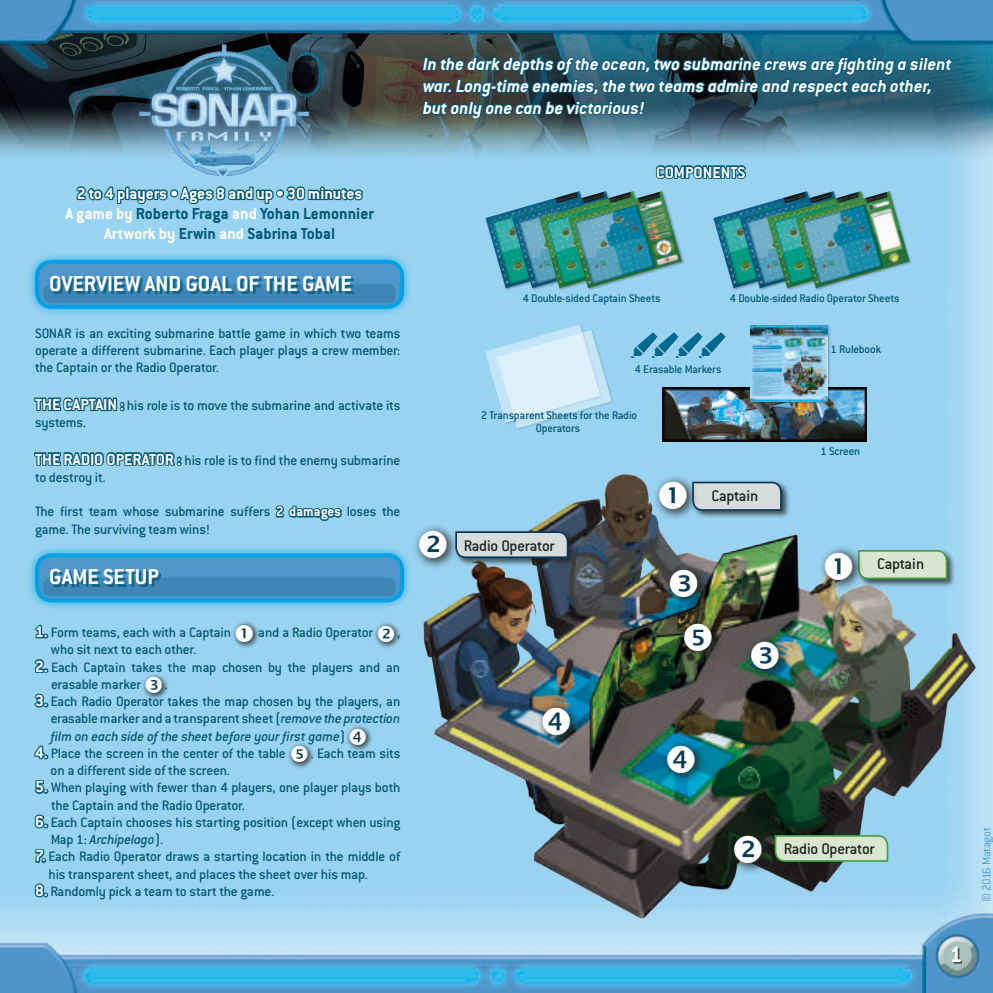
<style>
.page{position:relative;width:993px;height:993px;background:#fff}
.page>*{position:absolute;margin:0;border:0;box-sizing:border-box;transform-origin:0 0}
.t1{font:700 24.62px "Conduit ITC";color:#fff}
.t2{font:700 23.75px "Conduit ITC";color:#fff}
.t3{font:italic 700 19.12px/22px "Conduit ITC";color:#fff}
.t4{font:700 17.5px/20.1px "Conduit ITC";color:#fff;text-align:center}
.t5{font:500 16.75px "Conduit ITC";letter-spacing:-.02em;color:#20221e}
.t6{font:500 15px/17.2px "Conduit ITC";letter-spacing:-.015em;color:#055778}
.t7{font:300 12.75px "Conduit ITC";letter-spacing:-.03em;color:#5096ca}
.t8{font:500 12.25px/13.2px "Conduit ITC";letter-spacing:-.015em;color:#055778;text-align:center}
.s1{color:#055778}
.s2{font-weight:700;font-size:17.5px;color:#fff}
.s3{font-weight:700;color:#fff}
.s4{font-style:italic}
</style>
<div class="page">
<img style="left:0;top:0;width:992px;height:992px">
<div style="left:953px;top:947px;width:8px;height:16px;background:#20221e;opacity:.75"></div>
<img style="left:404px;top:468px;width:588px;height:486px">
<div style="left:690px;top:480px;width:100px;height:39px;background:#20221e;opacity:.75"></div>
<div style="left:856px;top:548px;width:99px;height:39px;background:#20221e;opacity:.75"></div>
<div style="left:652px;top:474px;width:47px;height:47px;background:#20221e;opacity:.75"></div>
<div style="left:412px;top:523px;width:47px;height:47px;background:#20221e;opacity:.75"></div>
<div style="left:727px;top:828px;width:47px;height:47px;background:#20221e;opacity:.75"></div>
<div style="left:744px;top:633px;width:47px;height:48px;background:#20221e;opacity:.75"></div>
<div style="left:535px;top:700px;width:47px;height:47px;background:#20221e;opacity:.75"></div>
<div style="left:660px;top:738px;width:47px;height:47px;background:#20221e;opacity:.75"></div>
<div style="left:453px;top:529px;width:123px;height:37px;background:#20221e;opacity:.75"></div>
<svg style="left:454px;top:530px;width:115px;height:29px;background:#afbcc2"></svg>
<svg style="left:773px;top:834px;width:116px;height:28px;background:#b9d1b4"></svg>
<div style="left:817px;top:544px;width:48px;height:48px;background:#20221e;opacity:.75"></div>
<div style="left:663px;top:562px;width:47px;height:47px;background:#20221e;opacity:.75"></div>
<div style="left:677px;top:616px;width:47px;height:47px;background:#20221e;opacity:.75"></div>
<svg style="left:33px;top:376px;width:92px;height:41px;background:#72b2d2"></svg>
<svg style="left:33px;top:431px;width:149px;height:48px;background:#76b5d5"></svg>
<svg style="left:273px;top:504px;width:70px;height:18px"></svg>
<svg style="left:34px;top:623px;width:14px;height:16px"></svg>
<div style="left:231px;top:619px;width:30px;height:30px;background:#20221e;opacity:.75"></div>
<div style="left:373px;top:620px;width:29px;height:29px;background:#20221e;opacity:.75"></div>
<svg style="left:33px;top:658px;width:15px;height:16px"></svg>
<div style="left:141px;top:672px;width:29px;height:29px;background:#20221e;opacity:.75"></div>
<svg style="left:33px;top:692px;width:15px;height:17px"></svg>
<div style="left:345px;top:724px;width:29px;height:29px;background:#20221e;opacity:.75"></div>
<svg style="left:33px;top:742px;width:15px;height:19px"></svg>
<div style="left:286px;top:741px;width:29px;height:29px;background:#20221e;opacity:.75"></div>
<svg style="left:33px;top:776px;width:15px;height:19px"></svg>
<svg style="left:33px;top:812px;width:15px;height:17px"></svg>
<svg style="left:34px;top:847px;width:12px;height:17px"></svg>
<svg style="left:33px;top:882px;width:15px;height:16px"></svg>
<div style="left:27px;top:251px;width:385px;height:66px;background:#00a1e3;opacity:.75"></div>
<div style="left:37px;top:262px;width:365px;height:45px;background:#5096ca;border-radius:15px"></div>
<div style="left:35px;top:260px;width:369px;height:49px;border:4px solid #00a1e3;border-radius:15px"></div>
<div style="left:35px;top:276px;width:369px;height:35px;background:#00a1e3;opacity:.75"></div>
<div style="left:44px;top:284px;width:351px;height:19px;background:#3d86b5;border-radius:7px"></div>
<div style="left:53px;top:278px;width:300px;height:15px;background:#055778;opacity:.75"></div>
<div style="left:27px;top:545px;width:385px;height:65px;background:#00a1e3;opacity:.75"></div>
<div style="left:37px;top:555px;width:365px;height:45px;background:#5096ca;border-radius:15px"></div>
<div style="left:35px;top:553px;width:369px;height:49px;border:4px solid #00a1e3;border-radius:15px"></div>
<div style="left:35px;top:569px;width:369px;height:35px;background:#00a1e3;opacity:.75"></div>
<div style="left:44px;top:578px;width:351px;height:18px;background:#3d86b5;border-radius:7px"></div>
<div style="left:53px;top:571px;width:108px;height:16px;background:#055778;opacity:.75"></div>
<svg style="left:74px;top:181px;width:96px;height:25px;background:#61a4c3"></svg>
<div style="left:170px;top:189px;width:8px;height:8px;border:2px solid #055778;border-radius:3px"></div>
<svg style="left:178px;top:178px;width:97px;height:27px;background:#64a6c6"></svg>
<div style="left:276px;top:189px;width:8px;height:8px;border:2px solid #055778;border-radius:3px"></div>
<svg style="left:284px;top:185px;width:81px;height:17px"></svg>
<svg style="left:421px;top:0;width:532px;height:136px;background:#2f6d87"></svg>
<img style="left:135px;top:43px;width:177px;height:135px">
<img style="left:485px;top:191px;width:26px;height:97px">
<img style="left:512px;top:191px;width:27px;height:97px">
<img style="left:539px;top:191px;width:28px;height:97px">
<div style="left:567px;top:191px;width:117px;height:100px;background:#20221e;opacity:.3"></div>
<img style="left:568px;top:191px;width:114px;height:97px">
<img style="left:713px;top:191px;width:26px;height:97px">
<img style="left:739px;top:191px;width:27px;height:97px">
<img style="left:767px;top:191px;width:28px;height:97px">
<div style="left:795px;top:191px;width:117px;height:100px;background:#20221e;opacity:.3"></div>
<img style="left:795px;top:191px;width:114px;height:97px">
<div style="left:496px;top:330px;width:118px;height:101px;background:#99d3f2"></div>
<svg style="left:484px;top:324px;width:128px;height:105px"></svg>
<img style="left:630px;top:332px;width:21px;height:27px">
<img style="left:651px;top:332px;width:24px;height:27px">
<img style="left:675px;top:332px;width:23px;height:27px">
<img style="left:698px;top:332px;width:27px;height:27px">
<img style="left:662px;top:388px;width:204px;height:53px">
<div style="left:750px;top:324px;width:80px;height:81px;background:#20221e;opacity:.3"></div>
<img style="left:750px;top:325px;width:77px;height:77px">
<svg style="left:654px;top:152px;width:94px;height:38px;background:#6aabca"></svg>
<svg style="left:659px;top:481px;width:123px;height:30px;background:#95a9b4"></svg>
<svg style="left:419px;top:530px;width:27px;height:28px"></svg>
<svg style="left:734px;top:835px;width:27px;height:28px"></svg>
<svg style="left:751px;top:640px;width:27px;height:28px"></svg>
<svg style="left:542px;top:707px;width:28px;height:28px"></svg>
<svg style="left:667px;top:745px;width:27px;height:28px"></svg>
<svg style="left:824px;top:549px;width:124px;height:31px;background:#9ab9aa"></svg>
<svg style="left:670px;top:569px;width:27px;height:27px"></svg>
<svg style="left:684px;top:623px;width:27px;height:28px"></svg>
<svg style="left:236px;top:624px;width:17px;height:17px"></svg>
<svg style="left:378px;top:625px;width:16px;height:16px"></svg>
<svg style="left:145px;top:676px;width:17px;height:17px"></svg>
<svg style="left:350px;top:728px;width:16px;height:17px"></svg>
<svg style="left:291px;top:745px;width:16px;height:17px"></svg>
<p class="t4" style="left:65px;top:183px;width:310px">2 to 4 players • Ages 8 and up • 30 minutes<br>A game by <span class="s1">Roberto Fraga</span> and <span class="s1">Yohan Lemonnier<br></span>Artwork by <span class="s1">Erwin</span> and <span class="s1">Sabrina Tobal</span></p>
<h2 class="t2" style="left:49px;top:269px;width:304px">OVERVIEW AND GOAL OF THE GAME</h2>
<p class="t6" style="left:35px;top:324px;width:367px;text-align:justify">SONAR is an exciting submarine battle game in which two teams operate a different submarine. Each player plays a crew member: the Captain or the Radio Operator.</p>
<p class="t6" style="left:35px;top:396px;width:367px"><span class="s2">THE CAPTAIN :</span> his role is to move the submarine and activate its systems.</p>
<p class="t6" style="left:35px;top:451px;width:367px"><span class="s2">THE RADIO OPERATOR :</span> his role is to find the enemy submarine to destroy it.</p>
<p class="t6" style="left:35px;top:503px;width:367px">The first team whose submarine suffers <span class="s3">2 damages</span> loses the game. The surviving team wins!</p>
<h2 class="t2" style="left:49px;top:563px;width:111px">GAME SETUP</h2>
<p class="t6" style="left:35px;top:623px;width:197px"><span class="s2">1.</span> Form teams, each with a Captain</p>
<p class="t6" style="left:258px;top:623px;width:117px">and a Radio Operator</p>
<p class="t6" style="left:397px;top:623px;width:5px">,</p>
<p class="t6" style="left:51px;top:641px;width:147px">who sit next to each other.</p>
<p class="t6" style="left:51px;top:658px;width:351px;text-indent:-16px"><span class="s2">2.</span> Each Captain takes the map chosen by the players and an erasable marker</p>
<p class="t6" style="left:165px;top:675px;width:5px">.</p>
<p class="t6" style="left:51px;top:692px;width:351px;text-align:justify;text-indent:-16px"><span class="s2">3.</span> Each Radio Operator takes the map chosen by the players, an erasable marker and a transparent sheet (<span class="s4">remove the protection film on each side of the sheet before your first game</span>)</p>
<p class="t6" style="left:35px;top:744px;width:252px"><span class="s2">4.</span> Place the screen in the center of the table</p>
<p class="t6" style="left:310px;top:744px;width:91px">. Each team sits</p>
<p class="t6" style="left:51px;top:761px;width:181px">on a different side of the screen.</p>
<p class="t6" style="left:51px;top:779px;width:351px;text-indent:-16px"><span class="s2">5.</span> When playing with fewer than 4 players, one player plays both the Captain and the Radio Operator.</p>
<p class="t6" style="left:51px;top:813px;width:351px;text-indent:-16px"><span class="s2">6.</span> Each Captain chooses his starting position (except when using<br>Map 1: <span class="s4">Archipelago</span>).</p>
<p class="t6" style="left:48px;top:848px;width:353px;text-indent:-13px"><span class="s2">7.</span> Each Radio Operator draws a starting location in the middle of his transparent sheet, and places the sheet over his map.</p>
<p class="t6" style="left:35px;top:882px;width:241px"><span class="s2">8.</span> Randomly pick a team to start the game.</p>
<p class="t3" style="left:423px;top:53px;width:530px">In the dark depths of the ocean, two submarine crews are fighting a silent war. Long-time enemies, the two teams admire and respect each other, but only one can be victorious!</p>
<p class="t4" style="left:656px;top:162px;width:90px">COMPONENTS</p>
<p class="t8" style="left:522px;top:291px;width:139px">4 Double-sided Captain Sheets</p>
<p class="t8" style="left:730px;top:291px;width:171px">4 Double-sided Radio Operator Sheets</p>
<p class="t8" style="left:634px;top:362px;width:88px">4 Erasable Markers</p>
<p class="t8" style="left:481px;top:408px;width:158px">2 Transparent Sheets for the Radio<br>Operators</p>
<p class="t5" style="left:464px;top:536px;width:92px">Radio Operator</p>
<p class="t5" style="left:711px;top:486px;width:49px">Captain</p>
<p class="t8" style="left:830px;top:343px;width:52px">1 Rulebook</p>
<p class="t8" style="left:820px;top:445px;width:41px">1 Screen</p>
<p class="t5" style="left:877px;top:554px;width:49px">Captain</p>
<p class="t5" style="left:783px;top:839px;width:92px">Radio Operator</p>
<h1 class="t1" style="left:949px;top:940px;width:14px">1</h1>
<p class="t7" style="left:979px;top:902px;width:76px;rotate:-90deg">© 2016 Matagot</p>
</div>
